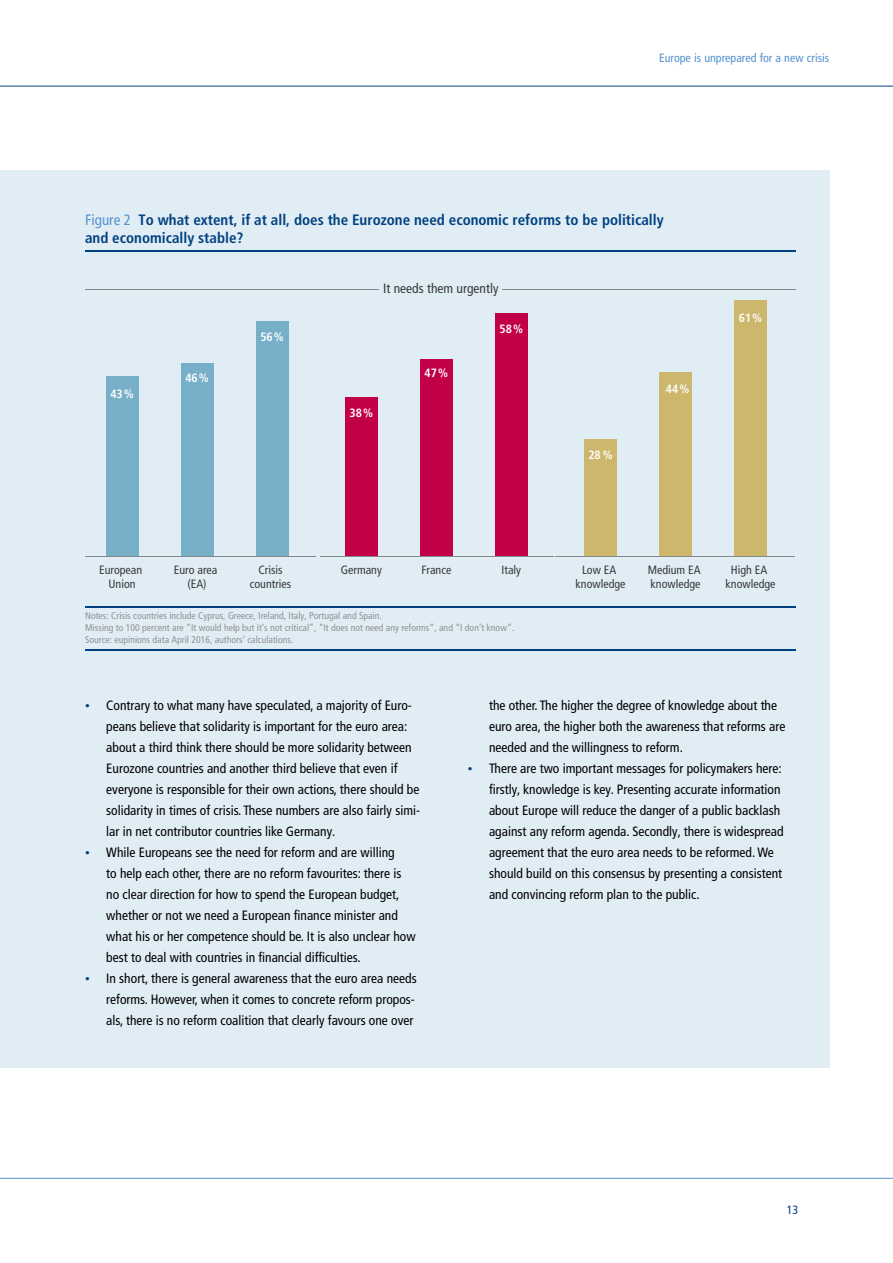
<style>
.page{position:relative;width:893px;height:1263px;background:#fff}
.page>*{position:absolute;margin:0;border:0;box-sizing:border-box;transform-origin:0 0}
.t1{font:700 condensed 15px/18px "Frutiger LT Com";color:#004180}
.t2{font:condensed 13.5px/21px "Frutiger LT Com";color:#000}
.t3{font:condensed 13.5px "Frutiger LT Com";color:#383a3a}
.t4{font:condensed 12px/13.5px "Frutiger LT Com";color:#383a3a;text-align:center}
.t5{font:condensed 12px "Frutiger LT Com";color:#5592ce}
.t6{font:700 condensed 12px "Frutiger LT Com";color:#fff}
.t7{font:condensed 12px "Frutiger LT Com";color:#004180}
.t8{font:condensed 9.75px/11.7px "Frutiger LT Com";color:#909293}
.s1{font-weight:400;color:#5691cd}
.s2{font-size:9.45px;color:#004180}
</style>
<div class="page">
<hr style="left:0;top:86px;width:893px;height:1px;background:#004180">
<hr style="left:0;top:1178px;width:893px;height:1px;background:#5592ce">
<div style="left:0;top:170px;width:829px;height:897px;background:#e1edf5"></div>
<hr style="left:85px;top:251px;width:710px;height:1px;background:#004180">
<hr style="left:85px;top:606px;width:710px;height:1px;background:#004180">
<hr style="left:85px;top:649px;width:710px;height:1px;background:#004180">
<hr style="left:85px;top:289px;width:293px;height:1px;background:#878786">
<hr style="left:502px;top:289px;width:293px;height:1px;background:#878786">
<div style="left:106px;top:376px;width:32px;height:181px;background:#77aec8"></div>
<div style="left:181px;top:363px;width:32px;height:194px;background:#77aec8"></div>
<div style="left:256px;top:321px;width:32px;height:236px;background:#77aec8"></div>
<div style="left:345px;top:397px;width:33px;height:160px;background:#c20048"></div>
<div style="left:420px;top:359px;width:33px;height:198px;background:#c20048"></div>
<div style="left:495px;top:313px;width:33px;height:244px;background:#c20048"></div>
<div style="left:584px;top:439px;width:33px;height:118px;background:#ccb76d"></div>
<div style="left:659px;top:372px;width:33px;height:185px;background:#ccb76d"></div>
<div style="left:734px;top:300px;width:33px;height:257px;background:#ccb76d"></div>
<hr style="left:85px;top:556px;width:231px;height:1px;background:#878786">
<hr style="left:320px;top:556px;width:233px;height:1px;background:#878786">
<hr style="left:555px;top:556px;width:240px;height:1px;background:#878786">
<p class="t5" style="left:659px;top:51px;width:172px">Europe is unprepared for a new crisis</p>
<p class="t1" style="left:85px;top:210px;width:580px"><span class="s1">Figure 2</span> To what extent, if at all, does the Eurozone need economic reforms to be politically and economically stable?</p>
<p class="t6" style="left:110px;top:387px;width:25px">43%</p>
<p class="t6" style="left:185px;top:371px;width:25px">46%</p>
<p class="t6" style="left:260px;top:329px;width:25px">56%</p>
<p class="t3" style="left:383px;top:281px;width:117px">It needs them urgently</p>
<p class="t6" style="left:500px;top:322px;width:25px">58%</p>
<p class="t6" style="left:350px;top:405px;width:25px">38%</p>
<p class="t6" style="left:425px;top:366px;width:25px">47%</p>
<p class="t6" style="left:588px;top:448px;width:26px">28%</p>
<p class="t6" style="left:666px;top:381px;width:25px">44%</p>
<p class="t6" style="left:739px;top:310px;width:25px">61%</p>
<p class="t4" style="left:99px;top:563px;width:45px">European<br>Union</p>
<p class="t4" style="left:174px;top:563px;width:45px">Euro area (EA)</p>
<p class="t4" style="left:726px;top:563px;width:51px">High EA knowledge</p>
<p class="t4" style="left:250px;top:563px;width:43px">Crisis countries</p>
<p class="t4" style="left:341px;top:563px;width:43px">Germany</p>
<p class="t4" style="left:421px;top:563px;width:31px">France</p>
<p class="t4" style="left:501px;top:563px;width:21px">Italy</p>
<p class="t4" style="left:576px;top:563px;width:51px">Low EA knowledge</p>
<p class="t4" style="left:648px;top:563px;width:54px;text-align:left">Medium EA knowledge</p>
<p class="t8" style="left:85px;top:610px;width:431px">Notes: Crisis countries include Cyprus, Greece, Ireland, Italy, Portugal and Spain.<br>Missing to 100 percent are “It would help but it’s not critical”, “It does not need any reforms”, and “I don’t know”.<br>Source: eupinions data April 2016, authors’ calculations.</p>
<p class="t2" style="left:106px;top:695px;width:315px;text-indent:-21px"><span class="s2">•</span> Contrary to what many have speculated, a majority of Euro&shy;peans believe that solidarity is important for the euro area: about a third think there should be more solidarity between Eurozone countries and another third believe that even if everyone is responsible for their own actions, there should be solidarity in times of crisis. These numbers are also fairly simi&shy;lar in net contributor countries like Germany.</p>
<p class="t2" style="left:106px;top:842px;width:311px;text-indent:-21px"><span class="s2">•</span> While Europeans see the need for reform and are willing<br>to help each other, there are no reform favourites: there is no clear direction for how to spend the European budget, whether or not we need a European finance minister and what his or her competence should be. It is also unclear how best to deal with countries in financial difficulties.</p>
<p class="t2" style="left:106px;top:968px;width:312px;text-indent:-21px"><span class="s2">•</span> In short, there is general awareness that the euro area needs reforms. However, when it comes to concrete reform propos&shy;als, there is no reform coalition that clearly favours one over</p>
<p class="t2" style="left:489px;top:695px;width:298px">the other. The higher the degree of knowledge about the euro area, the higher both the awareness that reforms are needed and the willingness to reform.</p>
<p class="t2" style="left:489px;top:758px;width:296px;text-indent:-21px"><span class="s2">•</span> There are two important messages for policymakers here: firstly, knowledge is key. Presenting accurate information about Europe will reduce the danger of a public backlash against any reform agenda. Secondly, there is widespread agreement that the euro area needs to be reformed. We should build on this consensus by presenting a consistent and convincing reform plan to the public.</p>
<p class="t7" style="left:787px;top:1203px;width:13px">13</p>
</div>
